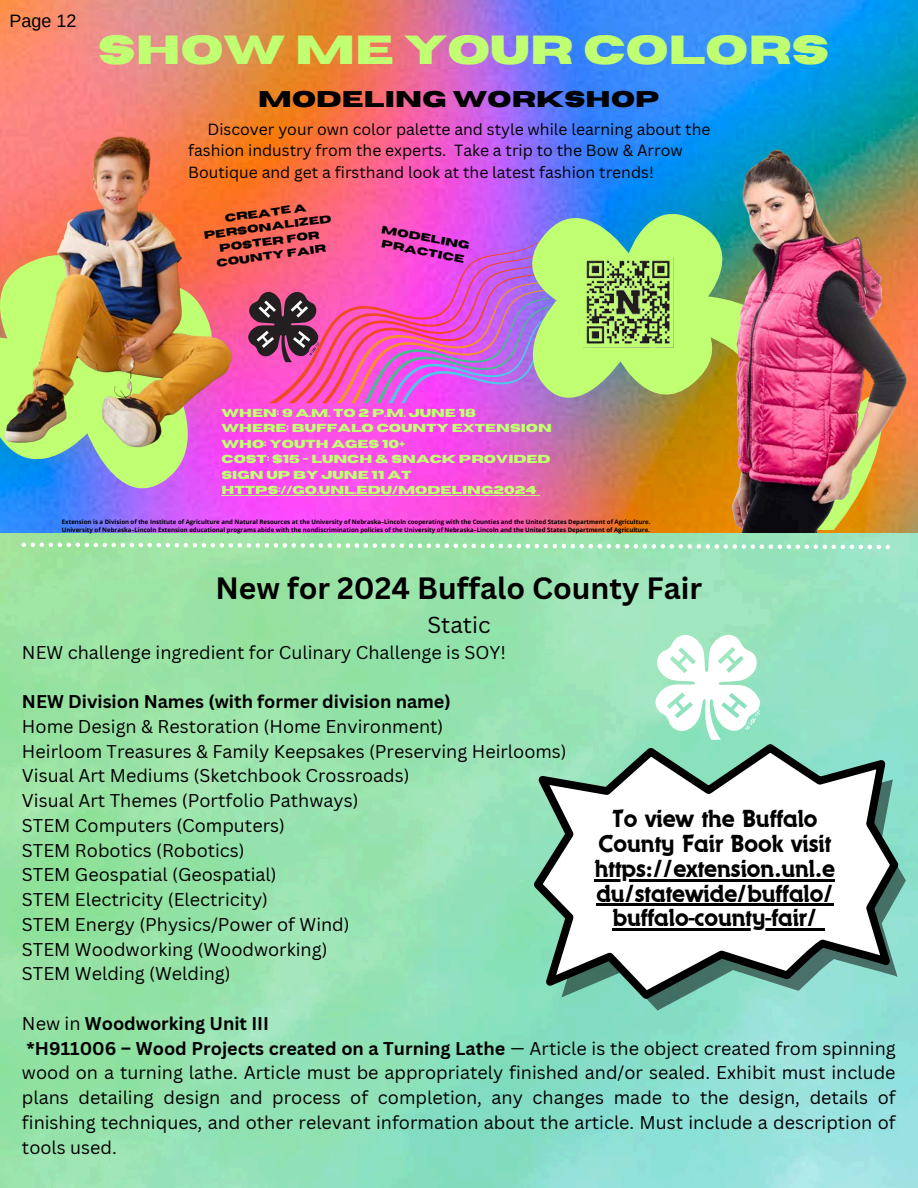
<style>
.page{position:relative;width:918px;height:1188px;background:#fff}
.page>*{position:absolute;margin:0;border:0;box-sizing:border-box;transform-origin:0 0}
.t1{font:700 40.5px "Horizon";color:#c1ff72}
.t2{font:700 30px "Canva Sans";color:#000}
.t3{font:500 25.5px/24.8px "Dynamo Com";color:#000;text-align:center}
.t4{font:700 22.65px "Horizon";letter-spacing:.01em;color:#000}
.t5{font:22.5px "Canva Sans";color:#000}
.t6{font:18px/24.8px "Canva Sans";color:#000}
.t7{font:18px "Arimo";color:#000}
.t8{font:15.75px/21.3px "Canva Sans";color:#000}
.t9{font:700 11.55px/15.5px "Horizon";color:#c1ff72}
.t10{font:700 10.8px/14.4px "Horizon";color:#000}
.t11{font:700 6px/8.1px "Open Sans";color:#000}
.s1{font-weight:700}
</style>
<div class="page">
<img style="left:0;top:0;width:918px;height:533px">
<img style="left:0;top:114px;width:241px;height:134px">
<svg style="left:269px;top:236px;width:241px;height:12px;background:#f25bbb"></svg>
<svg style="left:510px;top:185px;width:109px;height:63px;background:#7c98d7"></svg>
<img style="left:619px;top:145px;width:299px;height:387px">
<svg style="left:549px;top:764px;width:357px;height:246px;background:#8adccb"></svg>
<svg style="left:534px;top:744px;width:369px;height:261px"></svg>
<img style="left:0;top:248px;width:890px;height:492px">
<hr style="left:595px;top:879px;width:240px;height:2px;background:#000">
<hr style="left:596px;top:904px;width:238px;height:2px;background:#000">
<hr style="left:613px;top:929px;width:204px;height:2px;background:#000">
<svg style="left:817px;top:929px;width:8px;height:2px"></svg>
<p class="t7" style="left:9px;top:10px;width:69px">Page 12</p>
<h6 class="t1" style="left:98px;top:31px;width:732px">SHOW ME YOUR COLORS</h6>
<p class="t4" style="left:258px;top:89px;width:403px">MODELING WORKSHOP</p>
<p class="t8" style="left:188px;top:118px;width:524px;text-indent:19px">Discover your own color palette and style while learning about the fashion industry from the experts. Take a trip to the Bow &amp; Arrow<br>Boutique and get a firsthand look at the latest fashion trends!</p>
<h6 class="t10" style="left:201px;top:215px;width:130px;text-align:center;rotate:-8deg">CREATE A<br>PERSONALIZED<br>POSTER FOR<br>COUNTY FAIR</h6>
<p class="t10" style="left:383px;top:222px;width:91px;rotate:11deg">MODELING<br>PRACTICE</p>
<h5 class="t9" style="left:222px;top:406px;width:332px">WHEN: 9 A.M. TO 2 P.M. JUNE 18<br>WHERE: BUFFALO COUNTY EXTENSION<br>WHO: YOUTH AGES 10+<br>COST: $15 - LUNCH &amp; SNACK PROVIDED<br>SIGN UP BY JUNE 11 AT<br>HTTPS://GO.UNL.EDU/MODELING2024</h5>
<p class="t11" style="left:62px;top:518px;width:590px">Extension is a Division of the Institute of Agriculture and Natural Resources at the University of Nebraska–Lincoln cooperating with the Counties and the United States Department of Agriculture.<br>University of Nebraska–Lincoln Extension educational programs abide with the nondiscrimination policies of the University of Nebraska–Lincoln and the United States Department of Agriculture.</p>
<h4 class="t2" style="left:215px;top:567px;width:488px">New for 2024 Buffalo County Fair</h4>
<h4 class="t5" style="left:427px;top:609px;width:65px">Static</h4>
<h4 class="t6" style="left:22px;top:639px;width:486px">NEW challenge ingredient for Culinary Challenge is SOY!</h4>
<h1 class="t6" style="left:22px;top:689px;width:546px"><span class="s1">NEW Division Names (with former division name)<br></span>Home Design &amp; Restoration (Home Environment)<br>Heirloom Treasures &amp; Family Keepsakes (Preserving Heirlooms)<br>Visual Art Mediums (Sketchbook Crossroads)<br>Visual Art Themes (Portfolio Pathways)<br>STEM Computers (Computers)<br>STEM Robotics (Robotics)<br>STEM Geospatial (Geospatial)<br>STEM Electricity (Electricity)<br>STEM Energy (Physics/Power of Wind)<br>STEM Woodworking (Woodworking)<br>STEM Welding (Welding)</h1>
<h3 class="t6" style="left:22px;top:1011px;width:875px">New in <span class="s1">Woodworking Unit III<br>*H911006 – Wood Projects created on a Turning Lathe</span> — Article is the object created from spinning wood on a turning lathe. Article must be appropriately finished and/or sealed. Exhibit must include plans detailing design and process of completion, any changes made to the design, details of finishing techniques, and other relevant information about the article. Must include a description of tools used.</h3>
<p class="t3" style="left:599px;top:807px;width:234px">To view the Buffalo<br>County Fair Book visit</p>
<h4 class="t3" style="left:595px;top:856px;width:242px;text-align:left">https://extension.unl.e du/statewide/buffalo/</h4>
<h4 class="t3" style="left:613px;top:906px;width:206px">buffalo-county-fair/</h4>
</div>
